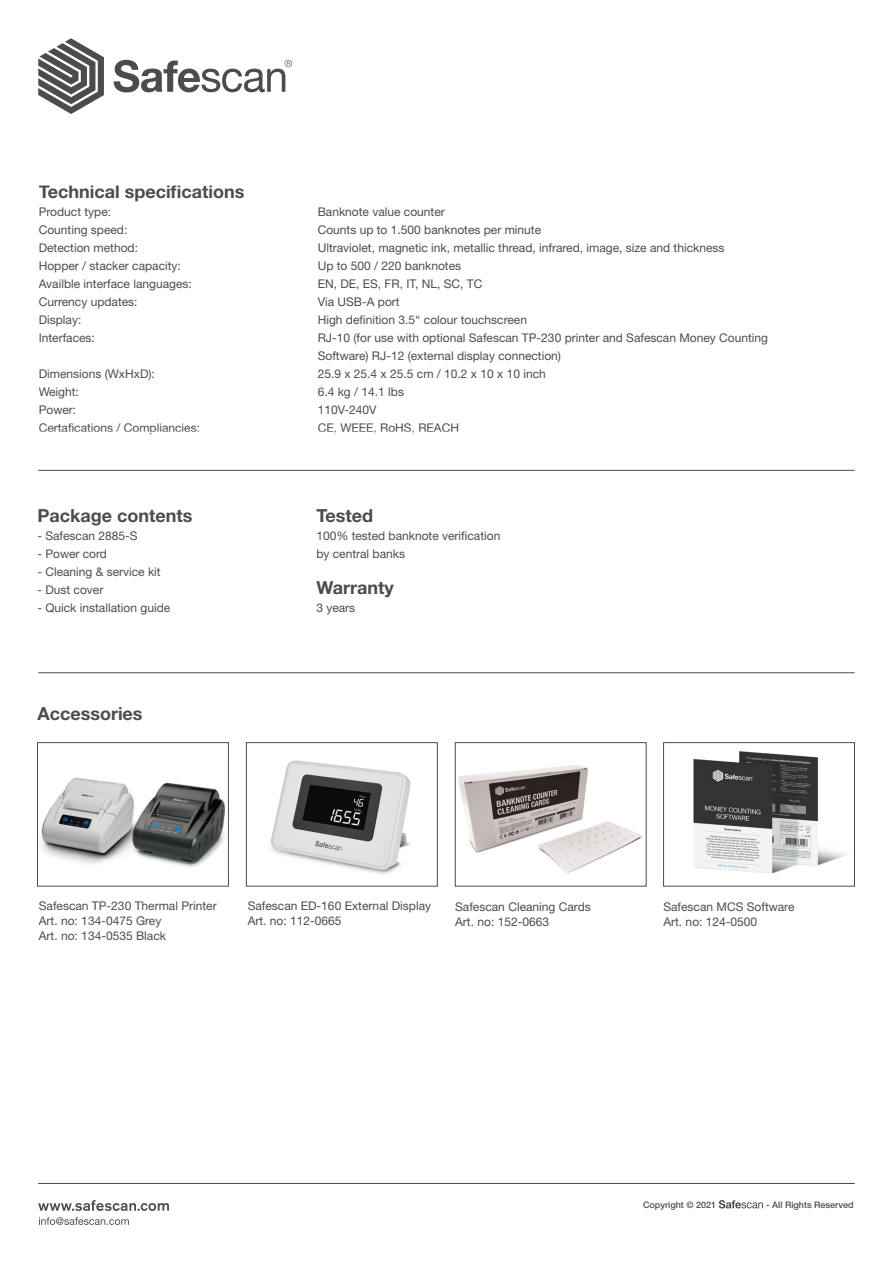
<style>
.page{position:relative;width:893px;height:1263px;background:#fff}
.page>*{position:absolute;margin:0;border:0;box-sizing:border-box;transform-origin:0 0}
.t1{font:700 18px "Helvetica Neue LT Std";color:#4b4c4d}
.t2{font:12px/18px "Helvetica Neue LT Std";color:#4b4c4d}
.Art_no{font:500 9px "Helvetica Neue LT Std";color:#4b4c4d}
</style>
<div class="page">
<hr style="left:38px;top:1183px;width:817px;height:1px;background:#4b4c4d">
<hr style="left:38px;top:672px;width:817px;height:1px;background:#4b4c4d">
<hr style="left:38px;top:470px;width:817px;height:1px;background:#4b4c4d">
<svg style="left:38px;top:1200px;width:131px;height:11px"></svg>
<svg style="left:39px;top:1217px;width:90px;height:8px"></svg>
<svg style="left:38px;top:38px;width:66px;height:76px"></svg>
<svg style="left:114px;top:60px;width:178px;height:33px"></svg>
<svg style="left:719px;top:1200px;width:44px;height:8px"></svg>
<img style="left:270px;top:760px;width:141px;height:114px">
<div style="left:246px;top:742px;width:191px;height:144px;border:1px solid #4b4c4d"></div>
<div style="left:37px;top:742px;width:192px;height:144px;background:#fff;border:1px solid #4b4c4d"></div>
<div style="left:128px;top:758px;width:101px;height:116px;background:#fff"></div>
<img style="left:138px;top:768px;width:91px;height:103px">
<img style="left:37px;top:758px;width:101px;height:116px">
<img style="left:458px;top:765px;width:184px;height:108px">
<div style="left:455px;top:742px;width:191px;height:144px;border:1px solid #4b4c4d"></div>
<img style="left:693px;top:751px;width:154px;height:123px">
<div style="left:663px;top:742px;width:192px;height:144px;border:1px solid #4b4c4d"></div>
<p class="t1" style="left:39px;top:180px;width:207px">Technical specifications</p>
<p class="t2" style="left:39px;top:203px;width:74px">Product type:</p>
<p class="t2" style="left:318px;top:203px;width:129px">Banknote value counter</p>
<p class="t2" style="left:39px;top:221px;width:90px">Counting speed:</p>
<p class="t2" style="left:318px;top:221px;width:225px">Counts up to 1.500 banknotes per minute</p>
<p class="t2" style="left:39px;top:239px;width:101px">Detection method:</p>
<p class="t2" style="left:318px;top:239px;width:408px">Ultraviolet, magnetic ink, metallic thread, infrared, image, size and thickness</p>
<p class="t2" style="left:39px;top:257px;width:144px">Hopper / stacker capacity:</p>
<p class="t2" style="left:318px;top:257px;width:145px">Up to 500 / 220 banknotes</p>
<p class="t2" style="left:39px;top:275px;width:155px">Availble interface languages:</p>
<p class="t2" style="left:318px;top:275px;width:166px">EN, DE, ES, FR, IT, NL, SC, TC</p>
<p class="t2" style="left:39px;top:293px;width:100px">Currency updates:</p>
<p class="t2" style="left:318px;top:293px;width:83px">Via USB-A port</p>
<p class="t2" style="left:39px;top:311px;width:44px">Display:</p>
<p class="t2" style="left:318px;top:311px;width:211px">High definition 3.5‘‘ colour touchscreen</p>
<p class="t2" style="left:39px;top:329px;width:58px">Interfaces:</p>
<p class="t2" style="left:318px;top:329px;width:452px">RJ-10 (for use with optional Safescan TP-230 printer and Safescan Money Counting<br>Software) RJ-12 (external display connection)</p>
<p class="t2" style="left:39px;top:365px;width:118px">Dimensions (WxHxD):</p>
<p class="t2" style="left:318px;top:365px;width:230px">25.9 x 25.4 x 25.5 cm / 10.2 x 10 x 10 inch</p>
<p class="t2" style="left:39px;top:383px;width:42px">Weight:</p>
<p class="t2" style="left:318px;top:383px;width:88px">6.4 kg / 14.1 lbs</p>
<p class="t2" style="left:39px;top:401px;width:39px">Power:</p>
<p class="t2" style="left:318px;top:401px;width:60px">110V-240V</p>
<p class="t2" style="left:39px;top:419px;width:163px">Certafications / Compliancies:</p>
<p class="t2" style="left:318px;top:419px;width:143px">CE, WEEE, RoHS, REACH</p>
<p class="t1" style="left:37px;top:504px;width:157px">Package contents</p>
<p class="t2" style="left:37px;top:527px;width:102px">- Safescan 2885-S</p>
<p class="t2" style="left:37px;top:545px;width:71px">- Power cord</p>
<p class="t2" style="left:37px;top:563px;width:125px">- Cleaning &amp; service kit</p>
<p class="t2" style="left:37px;top:581px;width:68px">- Dust cover</p>
<p class="t2" style="left:37px;top:599px;width:134px">- Quick installation guide</p>
<p class="t1" style="left:37px;top:702px;width:107px">Accessories</p>
<p class="t1" style="left:316px;top:504px;width:58px">Tested</p>
<p class="t2" style="left:316px;top:527px;width:186px">100% tested banknote verification</p>
<p class="t2" style="left:316px;top:545px;width:90px">by central banks</p>
<p class="t1" style="left:316px;top:576px;width:79px">Warranty</p>
<p class="t2" style="left:316px;top:599px;width:40px">3 years</p>
<p class="t2" style="left:39px;top:897px;width:179px">Safescan TP-230 Thermal Printer</p>
<p class="t2" style="left:39px;top:912px;width:124px">Art. no: 134-0475 Grey</p>
<p class="t2" style="left:39px;top:927px;width:129px">Art. no: 134-0535 Black</p>
<p class="t2" style="left:248px;top:897px;width:185px">Safescan ED-160 External Display</p>
<p class="t2" style="left:248px;top:912px;width:95px">Art. no: 112-0665</p>
<p class="t2" style="left:455px;top:897px;width:137px">Safescan Cleaning Cards</p>
<p class="t2" style="left:455px;top:912px;width:95px">Art. no: 152-0663</p>
<p class="t2" style="left:663px;top:897px;width:133px">Safescan MCS Software</p>
<p class="t2" style="left:663px;top:912px;width:95px">Art. no: 124-0500</p>
<p class="Art_no" style="left:643px;top:1200px;width:75px">Copyright © 2021</p>
<p class="Art_no" style="left:766px;top:1200px;width:89px">- All Rights Reserved</p>
</div>
